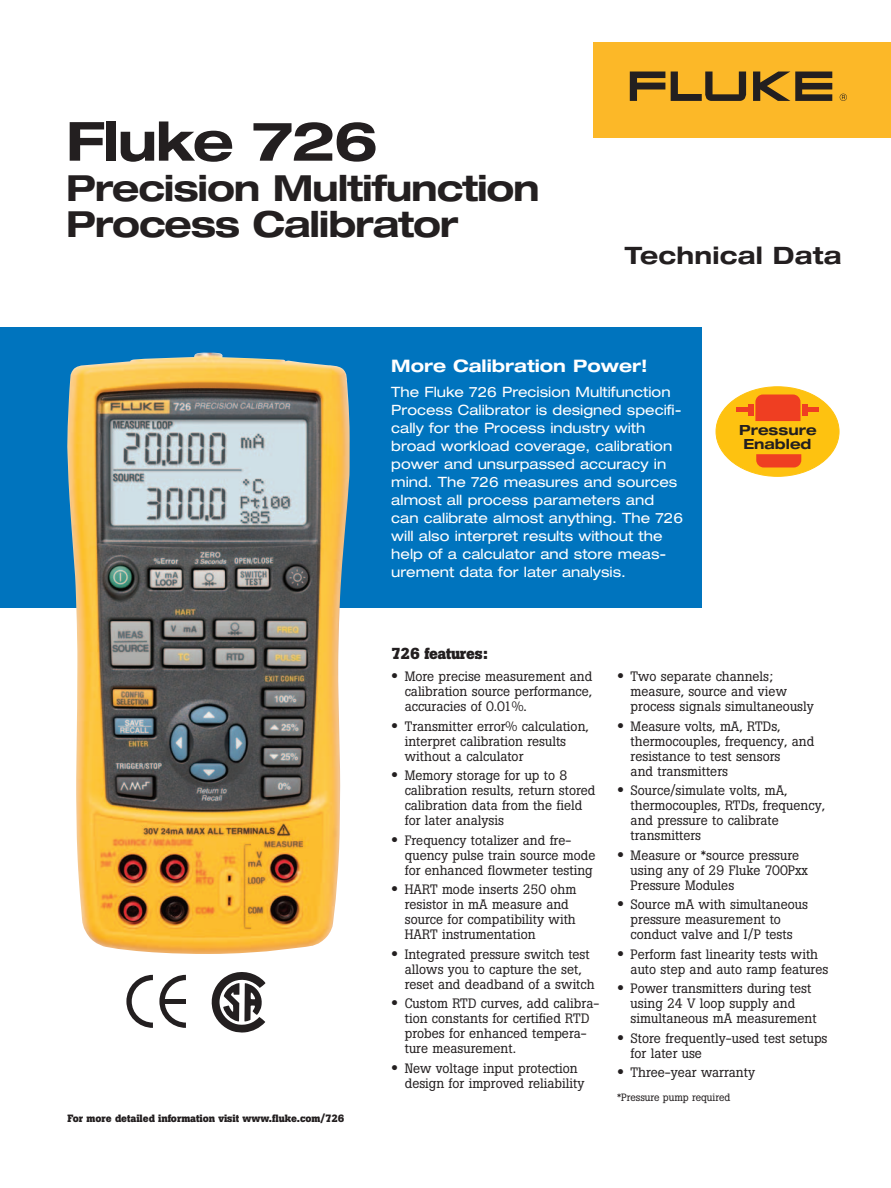
<style>
.page{position:relative;width:891px;height:1188px;background:#fff}
.page>*{position:absolute;margin:0;border:0;box-sizing:border-box;transform-origin:0 0}
.t1{font:700 expanded 54px "Helvetica Neue";letter-spacing:-.035em;color:#231f20}
.t2{font:700 expanded 36px/36px "Helvetica Neue";letter-spacing:-.035em;color:#231f20}
.t3{font:700 expanded 24px "Helvetica Neue";letter-spacing:.01em;color:#231f20}
.t4{font:700 expanded 17.25px "Helvetica Neue";color:#fff}
.t5{font:700 15.75px "Boton";letter-spacing:-.02em;color:#231f20}
.t6{font:expanded 14.25px/18px "Helvetica Neue";color:#fff}
.t7{font:700 expanded 13.95px/13.8px "Helvetica Neue";color:#231f20;text-align:center}
.t8{font:13.5px/15px "Boton";color:#231f20}
.t9{font:700 10.5px "Boton";letter-spacing:-.005em;color:#231f20}
.t10{font:10.5px "Boton";letter-spacing:-.005em;color:#231f20}
.s1{font-size:21px}
</style>
<div class="page">
<div style="left:0;top:327px;width:702px;height:281px;background:#0074be"></div>
<div style="left:593px;top:42px;width:298px;height:96px;background:#fcb828"></div>
<svg style="left:630px;top:72px;width:35px;height:29px"></svg>
<svg style="left:753px;top:72px;width:79px;height:29px"></svg>
<svg style="left:671px;top:72px;width:75px;height:29px"></svg>
<svg style="left:840px;top:94px;width:7px;height:7px"></svg>
<img style="left:67px;top:352px;width:283px;height:602px">
<svg style="left:126px;top:975px;width:27px;height:53px"></svg>
<svg style="left:159px;top:975px;width:27px;height:53px"></svg>
<div style="left:164px;top:999px;width:22px;height:5px;background:#231f20"></div>
<svg style="left:212px;top:972px;width:53px;height:61px"></svg>
<div style="left:716px;top:387px;width:123px;height:89px;background:#fec210;border-radius:50%"></div>
<svg style="left:755px;top:395px;width:45px;height:26px"></svg>
<svg style="left:756px;top:454px;width:45px;height:13px"></svg>
<div style="left:802px;top:404px;width:6px;height:11px;background:#ef3e22"></div>
<div style="left:748px;top:404px;width:6px;height:11px;background:#ef3e22"></div>
<hr style="left:807px;top:408px;width:11px;height:4px;background:#ef3e22">
<hr style="left:737px;top:408px;width:11px;height:4px;background:#ef3e22">
<h1 class="t1" style="left:66px;top:122px;width:313px">Fluke 726</h1>
<h2 class="t2" style="left:66px;top:174px;width:475px">Precision Multifunction<br>Process Calibrator</h2>
<h3 class="t3" style="left:625px;top:247px;width:218px">Technical Data</h3>
<p class="t4" style="left:391px;top:360px;width:258px">More Calibration Power!</p>
<p class="t6" style="left:391px;top:384px;width:293px">The Fluke 726 Precision Multifunction Process Calibrator is designed specifi&shy;cally for the Process industry with broad workload coverage, calibration power and unsurpassed accuracy in mind. The 726 measures and sources almost all process parameters and can calibrate almost anything. The 726 will also interpret results without the help of a calculator and store meas&shy;urement data for later analysis.</p>
<p class="t7" style="left:739px;top:424px;width:79px">Pressure<br>Enabled</p>
<p class="t9" style="left:68px;top:1115px;width:279px">For more detailed information visit www.fluke.com/726</p>
<p class="t5" style="left:391px;top:648px;width:98px">726 features:</p>
<p class="t8" style="left:405px;top:670px;width:189px;text-align:justify;text-indent:-14px"><span class="s1">•</span> More precise measurement and calibration source performance, accuracies of 0.01%.</p>
<p class="t8" style="left:405px;top:720px;width:186px;text-indent:-14px"><span class="s1">•</span> Transmitter error% calculation, interpret calibration results without a calculator</p>
<p class="t8" style="left:405px;top:769px;width:192px;text-indent:-14px"><span class="s1">•</span> Memory storage for up to 8 calibration results, return stored calibration data from the field for later analysis</p>
<p class="t8" style="left:405px;top:834px;width:192px;text-indent:-13px"><span class="s1">•</span> Frequency totalizer and fre&shy;quency pulse train source mode for enhanced flowmeter testing</p>
<p class="t8" style="left:405px;top:883px;width:173px;text-indent:-14px"><span class="s1">•</span> HART mode inserts 250 ohm resistor in mA measure and source for compatibility with<br>HART instrumentation</p>
<p class="t8" style="left:405px;top:948px;width:191px;text-indent:-14px"><span class="s1">•</span> Integrated pressure switch test allows you to capture the set, reset and deadband of a switch</p>
<p class="t8" style="left:405px;top:997px;width:196px;text-indent:-14px"><span class="s1">•</span> Custom RTD curves, add calibra&shy;tion constants for certified RTD probes for enhanced tempera&shy;ture measurement.</p>
<p class="t8" style="left:405px;top:1062px;width:181px;text-indent:-14px"><span class="s1">•</span> New voltage input protection design for improved reliability</p>
<p class="t8" style="left:631px;top:670px;width:185px;text-indent:-14px"><span class="s1">•</span> Two separate channels; measure, source and view process signals simultaneously</p>
<p class="t8" style="left:631px;top:720px;width:185px;text-indent:-14px"><span class="s1">•</span> Measure volts, mA, RTDs, thermocouples, frequency, and resistance to test sensors<br>and transmitters</p>
<p class="t8" style="left:631px;top:784px;width:196px;text-indent:-14px"><span class="s1">•</span> Source/simulate volts, mA, thermocouples, RTDs, frequency, and pressure to calibrate transmitters</p>
<p class="t8" style="left:631px;top:849px;width:179px;text-indent:-14px"><span class="s1">•</span> Measure or *source pressure using any of 29 Fluke 700Pxx<br>Pressure Modules</p>
<p class="t8" style="left:631px;top:898px;width:179px;text-indent:-14px"><span class="s1">•</span> Source mA with simultaneous pressure measurement to conduct valve and I/P tests</p>
<p class="t8" style="left:631px;top:948px;width:199px;text-indent:-14px"><span class="s1">•</span> Perform fast linearity tests with auto step and auto ramp features</p>
<p class="t8" style="left:631px;top:982px;width:188px;text-indent:-14px"><span class="s1">•</span> Power transmitters during test using 24 V loop supply and simultaneous mA measurement</p>
<p class="t8" style="left:631px;top:1032px;width:198px;text-indent:-14px"><span class="s1">•</span> Store frequently-used test setups for later use</p>
<p class="t8" style="left:617px;top:1066px;width:139px"><span class="s1">•</span> Three-year warranty</p>
<p class="t10" style="left:617px;top:1094px;width:115px">*Pressure pump required</p>
</div>
